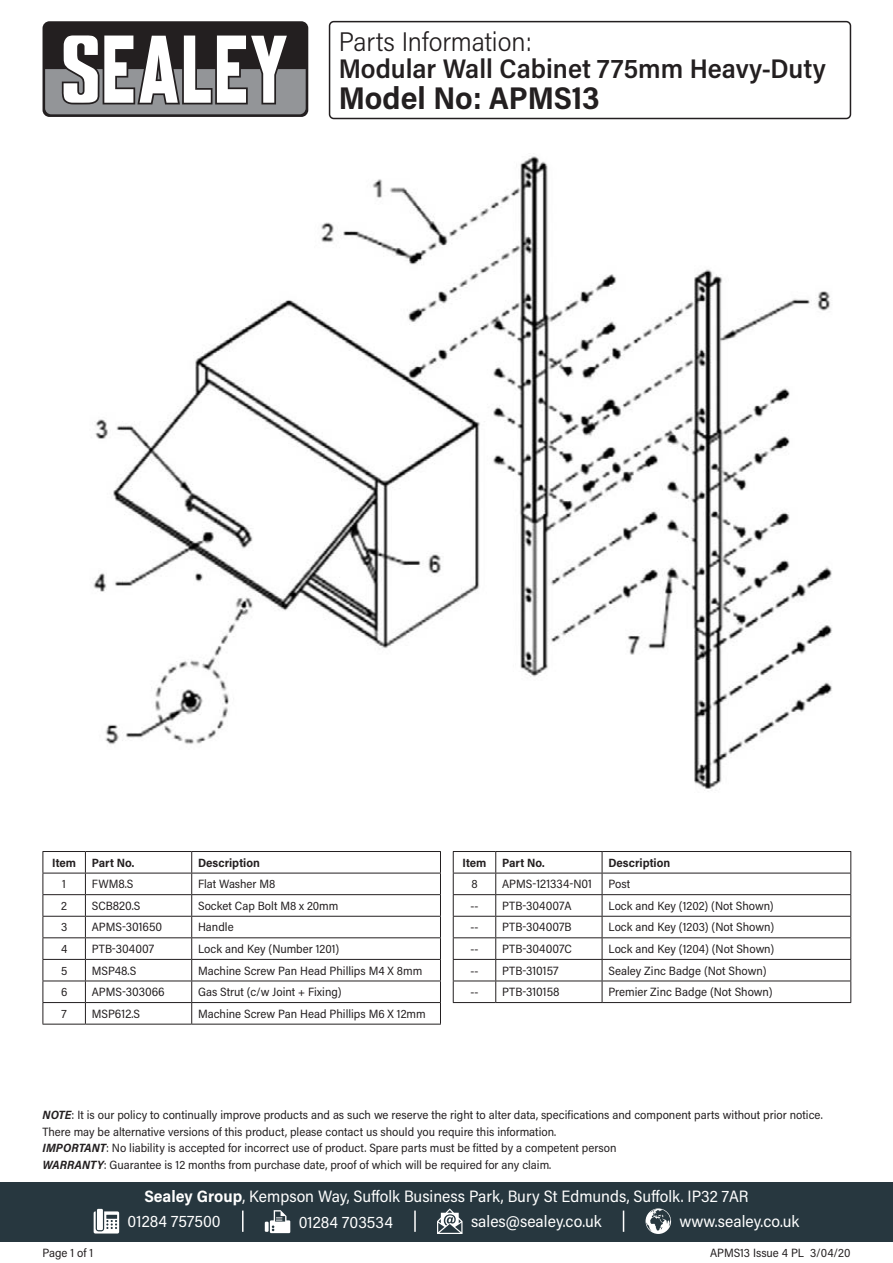
<style>
.page{position:relative;width:893px;height:1263px;background:#fff}
.page>*{position:absolute;margin:0;border:0;box-sizing:border-box;transform-origin:0 0}
.Model_Number{font:700 31.5px "Acumin Pro Semi Cond";color:#231f20}
.Product_Description{font:600 27px "Acumin Pro Semi Cond";color:#231f20}
.Parts_Information{font:300 27px "Acumin Pro Semi Cond";color:#231f20}
.Address{font:16.5px "Acumin Pro Semi Cond";color:#fff}
.Contact_Info{font:16.5px "Acumin Pro Semi Cond";color:#fff}
.Disclaimer{font:12px/16.5px "Acumin Pro Semi Cond";color:#231f20}
.Table_Body{font:12px "Acumin Pro Semi Cond";color:#231f20}
.Part_No__Body{font:12px "Acumin Pro Semi Cond";color:#231f20}
.Part_Description_HDR{font:700 12px "Acumin Pro Semi Cond";color:#231f20}
.Document_Info{font:12px "Acumin Pro Semi Cond";color:#231f20}
.Item_Body{font:12px "Acumin Pro Semi Cond";color:#231f20}
.Item_HDR{font:700 12px "Acumin Pro Semi Cond";letter-spacing:-.005em;color:#231f20}
.s1{font-weight:700;font-style:italic}
.s2{font-weight:700}
</style>
<div class="page">
<div style="left:43px;top:21px;width:265px;height:96px;background:#231f20;border-radius:7px"></div>
<svg style="left:45px;top:35px;width:261px;height:79px"></svg>
<div style="left:0;top:1182px;width:893px;height:60px;background:#27373f"></div>
<svg style="left:94px;top:1211px;width:25px;height:22px"></svg>
<div style="left:97px;top:1209px;width:6px;height:21px;background:#fff"></div>
<svg style="left:265px;top:1222px;width:4px;height:10px"></svg>
<svg style="left:270px;top:1210px;width:20px;height:23px"></svg>
<svg style="left:437px;top:1208px;width:25px;height:26px"></svg>
<svg style="left:645px;top:1208px;width:26px;height:26px"></svg>
<hr style="left:242px;top:1210px;width:2px;height:22px;background:#fff">
<svg style="left:623px;top:1210px;width:1px;height:22px"></svg>
<hr style="left:414px;top:1210px;width:2px;height:22px;background:#fff">
<div style="left:329px;top:21px;width:522px;height:98px;border:2px solid #231f20;border-radius:4px"></div>
<hr style="left:43px;top:851px;width:42px;height:1px;background:#231f20">
<hr style="left:85px;top:851px;width:107px;height:1px;background:#231f20">
<hr style="left:192px;top:851px;width:249px;height:1px;background:#231f20">
<hr style="left:43px;top:873px;width:42px;height:1px;background:#231f20">
<hr style="left:85px;top:873px;width:107px;height:1px;background:#231f20">
<hr style="left:192px;top:873px;width:249px;height:1px;background:#231f20">
<hr style="left:43px;top:894px;width:42px;height:1px;background:#231f20">
<hr style="left:85px;top:894px;width:107px;height:1px;background:#231f20">
<hr style="left:192px;top:894px;width:249px;height:1px;background:#231f20">
<hr style="left:43px;top:916px;width:42px;height:1px;background:#231f20">
<hr style="left:85px;top:916px;width:107px;height:1px;background:#231f20">
<hr style="left:192px;top:916px;width:249px;height:1px;background:#231f20">
<hr style="left:43px;top:937px;width:42px;height:1px;background:#231f20">
<hr style="left:85px;top:937px;width:107px;height:1px;background:#231f20">
<hr style="left:192px;top:937px;width:249px;height:1px;background:#231f20">
<hr style="left:43px;top:959px;width:42px;height:1px;background:#231f20">
<hr style="left:85px;top:959px;width:107px;height:1px;background:#231f20">
<hr style="left:192px;top:959px;width:249px;height:1px;background:#231f20">
<hr style="left:43px;top:980px;width:42px;height:1px;background:#231f20">
<hr style="left:85px;top:980px;width:107px;height:1px;background:#231f20">
<hr style="left:192px;top:980px;width:249px;height:1px;background:#231f20">
<hr style="left:43px;top:1002px;width:42px;height:1px;background:#231f20">
<svg style="left:43px;top:852px;width:1px;height:172px"></svg>
<hr style="left:85px;top:1002px;width:107px;height:1px;background:#231f20">
<svg style="left:85px;top:852px;width:1px;height:172px"></svg>
<hr style="left:192px;top:1002px;width:249px;height:1px;background:#231f20">
<svg style="left:191px;top:852px;width:1px;height:172px"></svg>
<svg style="left:440px;top:852px;width:1px;height:172px"></svg>
<hr style="left:43px;top:1024px;width:42px;height:1px;background:#231f20">
<hr style="left:85px;top:1024px;width:107px;height:1px;background:#231f20">
<hr style="left:192px;top:1024px;width:249px;height:1px;background:#231f20">
<hr style="left:453px;top:851px;width:43px;height:1px;background:#231f20">
<hr style="left:496px;top:851px;width:106px;height:1px;background:#231f20">
<hr style="left:602px;top:851px;width:249px;height:1px;background:#231f20">
<hr style="left:453px;top:873px;width:43px;height:1px;background:#231f20">
<hr style="left:496px;top:873px;width:106px;height:1px;background:#231f20">
<hr style="left:602px;top:873px;width:249px;height:1px;background:#231f20">
<hr style="left:453px;top:894px;width:43px;height:1px;background:#231f20">
<hr style="left:496px;top:894px;width:106px;height:1px;background:#231f20">
<hr style="left:602px;top:894px;width:249px;height:1px;background:#231f20">
<hr style="left:453px;top:916px;width:43px;height:1px;background:#231f20">
<hr style="left:496px;top:916px;width:106px;height:1px;background:#231f20">
<hr style="left:602px;top:916px;width:249px;height:1px;background:#231f20">
<hr style="left:453px;top:937px;width:43px;height:1px;background:#231f20">
<hr style="left:496px;top:937px;width:106px;height:1px;background:#231f20">
<hr style="left:602px;top:937px;width:249px;height:1px;background:#231f20">
<hr style="left:453px;top:959px;width:43px;height:1px;background:#231f20">
<hr style="left:496px;top:959px;width:106px;height:1px;background:#231f20">
<hr style="left:602px;top:959px;width:249px;height:1px;background:#231f20">
<hr style="left:453px;top:980px;width:43px;height:1px;background:#231f20">
<svg style="left:453px;top:852px;width:1px;height:150px"></svg>
<hr style="left:496px;top:980px;width:106px;height:1px;background:#231f20">
<svg style="left:495px;top:852px;width:1px;height:150px"></svg>
<hr style="left:602px;top:980px;width:249px;height:1px;background:#231f20">
<svg style="left:602px;top:852px;width:1px;height:150px"></svg>
<svg style="left:850px;top:852px;width:1px;height:150px"></svg>
<hr style="left:453px;top:1002px;width:43px;height:1px;background:#231f20">
<hr style="left:496px;top:1002px;width:106px;height:1px;background:#231f20">
<hr style="left:602px;top:1002px;width:249px;height:1px;background:#231f20">
<img style="left:93px;top:156px;width:739px;height:633px">
<p class="Parts_Information" style="left:339px;top:23px;width:195px">Parts Information:</p>
<p class="Product_Description" style="left:339px;top:49px;width:489px">Modular Wall Cabinet 775mm Heavy-Duty</p>
<p class="Model_Number" style="left:339px;top:76px;width:262px">Model No: APMS13</p>
<p class="Item_HDR" style="left:52px;top:854px;width:25px">Item</p>
<p class="Part_Description_HDR" style="left:92px;top:854px;width:44px">Part No.</p>
<p class="Part_Description_HDR" style="left:198px;top:854px;width:63px">Description</p>
<p class="Item_Body" style="left:62px;top:876px;width:5px">1</p>
<p class="Part_No__Body" style="left:92px;top:876px;width:43px">FWM8.S</p>
<p class="Table_Body" style="left:198px;top:876px;width:79px">Flat Washer M8</p>
<p class="Item_Body" style="left:61px;top:897px;width:7px">2</p>
<p class="Part_No__Body" style="left:92px;top:897px;width:50px">SCB820.S</p>
<p class="Table_Body" style="left:198px;top:897px;width:142px">Socket Cap Bolt M8 x 20mm</p>
<p class="Item_Body" style="left:61px;top:919px;width:8px">3</p>
<p class="Part_No__Body" style="left:92px;top:919px;width:72px">APMS-301650</p>
<p class="Table_Body" style="left:198px;top:919px;width:37px">Handle</p>
<p class="Item_Body" style="left:61px;top:940px;width:8px">4</p>
<p class="Part_No__Body" style="left:92px;top:940px;width:64px">PTB-304007</p>
<p class="Table_Body" style="left:198px;top:940px;width:143px">Lock and Key (Number 1201)</p>
<p class="Item_Body" style="left:61px;top:962px;width:8px">5</p>
<p class="Part_No__Body" style="left:92px;top:962px;width:46px">MSP48.S</p>
<p class="Table_Body" style="left:198px;top:962px;width:226px">Machine Screw Pan Head Phillips M4 X 8mm</p>
<p class="Item_Body" style="left:61px;top:984px;width:8px">6</p>
<p class="Part_No__Body" style="left:92px;top:984px;width:74px">APMS-303066</p>
<p class="Table_Body" style="left:198px;top:984px;width:145px">Gas Strut (c/w Joint + Fixing)</p>
<p class="Item_Body" style="left:62px;top:1005px;width:7px">7</p>
<p class="Part_No__Body" style="left:92px;top:1005px;width:50px">MSP612.S</p>
<p class="Table_Body" style="left:198px;top:1005px;width:229px">Machine Screw Pan Head Phillips M6 X 12mm</p>
<p class="Item_HDR" style="left:463px;top:854px;width:25px">Item</p>
<p class="Part_Description_HDR" style="left:502px;top:854px;width:44px">Part No.</p>
<p class="Part_Description_HDR" style="left:608px;top:854px;width:63px">Description</p>
<p class="Item_Body" style="left:471px;top:876px;width:8px">8</p>
<p class="Part_No__Body" style="left:502px;top:876px;width:91px">APMS-121334-N01</p>
<p class="Table_Body" style="left:608px;top:876px;width:23px">Post</p>
<p class="Item_Body" style="left:470px;top:897px;width:9px">--</p>
<p class="Part_No__Body" style="left:502px;top:897px;width:71px">PTB-304007A</p>
<p class="Table_Body" style="left:608px;top:897px;width:167px">Lock and Key (1202) (Not Shown)</p>
<p class="Item_Body" style="left:470px;top:919px;width:9px">--</p>
<p class="Part_No__Body" style="left:502px;top:919px;width:71px">PTB-304007B</p>
<p class="Table_Body" style="left:608px;top:919px;width:167px">Lock and Key (1203) (Not Shown)</p>
<p class="Item_Body" style="left:470px;top:940px;width:9px">--</p>
<p class="Part_No__Body" style="left:502px;top:940px;width:71px">PTB-304007C</p>
<p class="Table_Body" style="left:608px;top:940px;width:167px">Lock and Key (1204) (Not Shown)</p>
<p class="Item_Body" style="left:470px;top:962px;width:9px">--</p>
<p class="Part_No__Body" style="left:502px;top:962px;width:58px">PTB-310157</p>
<p class="Table_Body" style="left:608px;top:962px;width:160px">Sealey Zinc Badge (Not Shown)</p>
<p class="Item_Body" style="left:470px;top:984px;width:9px">--</p>
<p class="Part_No__Body" style="left:502px;top:984px;width:59px">PTB-310158</p>
<p class="Table_Body" style="left:608px;top:984px;width:166px">Premier Zinc Badge (Not Shown)</p>
<p class="Disclaimer" style="left:43px;top:1106px;width:782px"><span class="s1">NOTE</span>: It is our policy to continually improve products and as such we reserve the right to alter data, specifications and component parts without prior notice.<br>There may be alternative versions of this product, please contact us should you require this information.</p>
<p class="Disclaimer" style="left:43px;top:1139px;width:575px"><span class="s1">IMPORTANT</span>: No liability is accepted for incorrect use of product. Spare parts must be fitted by a competent person</p>
<p class="Disclaimer" style="left:43px;top:1156px;width:510px"><span class="s1">WARRANTY</span>: Guarantee is 12 months from purchase date, proof of which will be required for any claim.</p>
<p class="Document_Info" style="left:43px;top:1244px;width:52px">Page 1 of 1</p>
<p class="Address" style="left:144px;top:1185px;width:606px"><span class="s2">Sealey Group</span>, Kempson Way, Suffolk Business Park, Bury St Edmunds, Suffolk. IP32 7AR</p>
<p class="Contact_Info" style="left:128px;top:1210px;width:95px">01284 757500</p>
<p class="Contact_Info" style="left:299px;top:1210px;width:96px">01284 703534</p>
<p class="Contact_Info" style="left:471px;top:1210px;width:132px">sales@sealey.co.uk</p>
<p class="Contact_Info" style="left:680px;top:1210px;width:121px">www.sealey.co.uk</p>
<p class="Document_Info" style="left:710px;top:1244px;width:142px">APMS13 Issue 4 PL 3/04/20</p>
</div>
